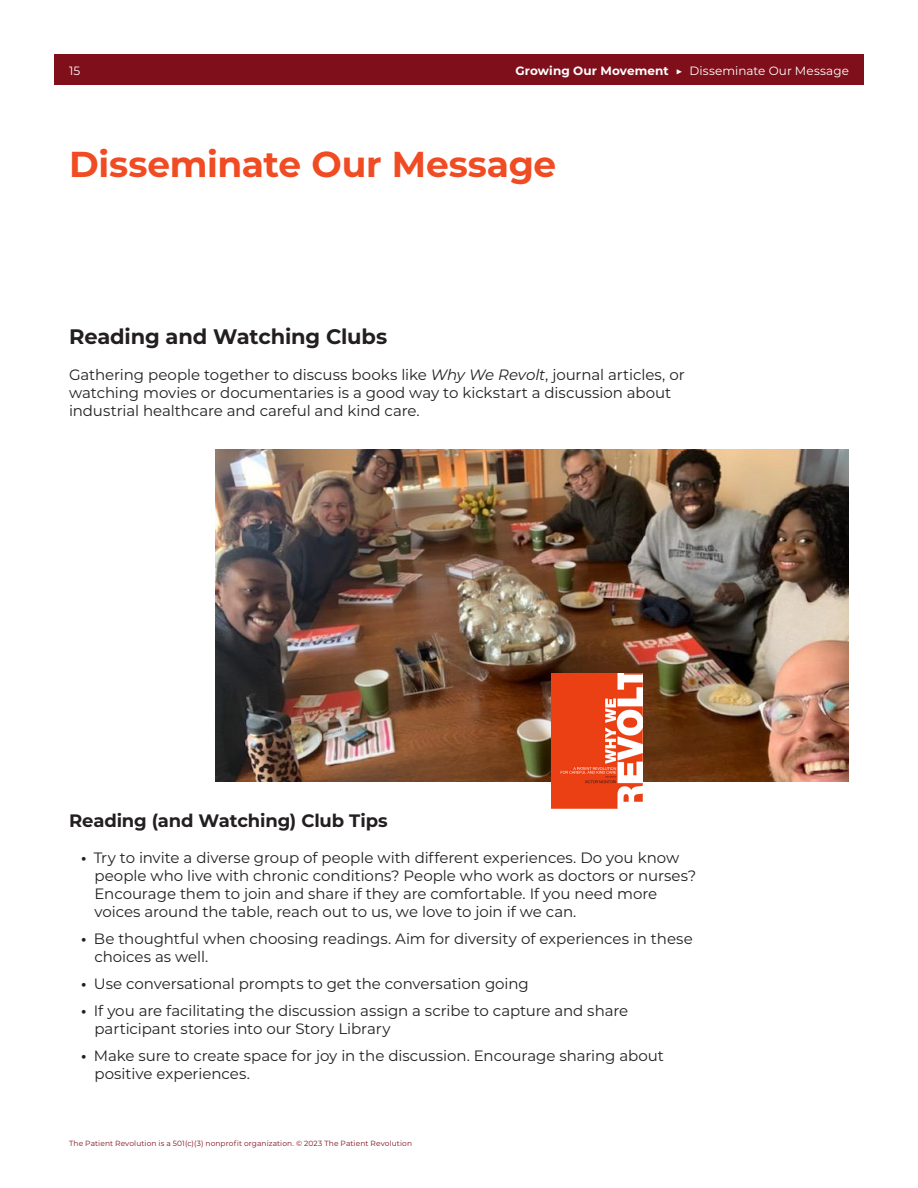
<style>
.page{position:relative;width:918px;height:1188px;background:#fff}
.page>*{position:absolute;margin:0;border:0;box-sizing:border-box;transform-origin:0 0}
.t1{font:700 36px "Montserrat";letter-spacing:-.005em;color:#f04b22}
.t2{font:700 21px "Montserrat";letter-spacing:-.01em;color:#231f20}
.t3{font:700 18px "Montserrat";letter-spacing:-.01em;color:#231f20}
.t4{font:15px/18px "Montserrat";letter-spacing:-.005em;color:#231f20}
.t5{font:12px "Montserrat";letter-spacing:.01em;color:#fff}
.t6{font:7.5px "Montserrat";letter-spacing:.015em;color:#7f0f1a}
.s1{font-weight:700}
.s2{font-style:italic}
</style>
<div class="page">
<div style="left:54px;top:54px;width:810px;height:31px;background:#7f0f1a"></div>
<img style="left:216px;top:450px;width:633px;height:331px">
<img style="left:551px;top:673px;width:91px;height:135px">
<p class="t5" style="left:69px;top:63px;width:13px">15</p>
<p class="t5" style="left:515px;top:63px;width:335px"><span class="s1">Growing Our Movement ▶</span> Disseminate Our Message</p>
<p class="t1" style="left:69px;top:139px;width:489px">Disseminate Our Message</p>
<p class="t2" style="left:69px;top:322px;width:320px">Reading and Watching Clubs</p>
<p class="t4" style="left:69px;top:365px;width:617px">Gathering people together to discuss books like <span class="s2">Why We Revolt</span>, journal articles, or watching movies or documentaries is a good way to kickstart a discussion about industrial healthcare and careful and kind care.</p>
<p class="t3" style="left:69px;top:807px;width:320px">Reading (and Watching) Club Tips</p>
<p class="t4" style="left:94px;top:848px;width:603px;text-indent:-14px"><span class="s1">•</span> Try to invite a diverse group of people with different experiences. Do you know people who live with chronic conditions? People who work as doctors or nurses?<br>Encourage them to join and share if they are comfortable. If you need more voices around the table, reach out to us, we love to join if we can.</p>
<p class="t4" style="left:94px;top:929px;width:600px;text-indent:-14px"><span class="s1">•</span> Be thoughtful when choosing readings. Aim for diversity of experiences in these choices as well.</p>
<p class="t4" style="left:81px;top:974px;width:449px"><span class="s1">•</span> Use conversational prompts to get the conversation going</p>
<p class="t4" style="left:94px;top:1001px;width:535px;text-indent:-14px"><span class="s1">•</span> If you are facilitating the discussion assign a scribe to capture and share participant stories into our Story Library</p>
<p class="t4" style="left:94px;top:1046px;width:571px;text-indent:-14px"><span class="s1">•</span> Make sure to create space for joy in the discussion. Encourage sharing about positive experiences.</p>
<p class="t6" style="left:69px;top:1138px;width:345px">The Patient Revolution is a 501(c)(3) nonprofit organization. © 2023 The Patient Revolution</p>
</div>
